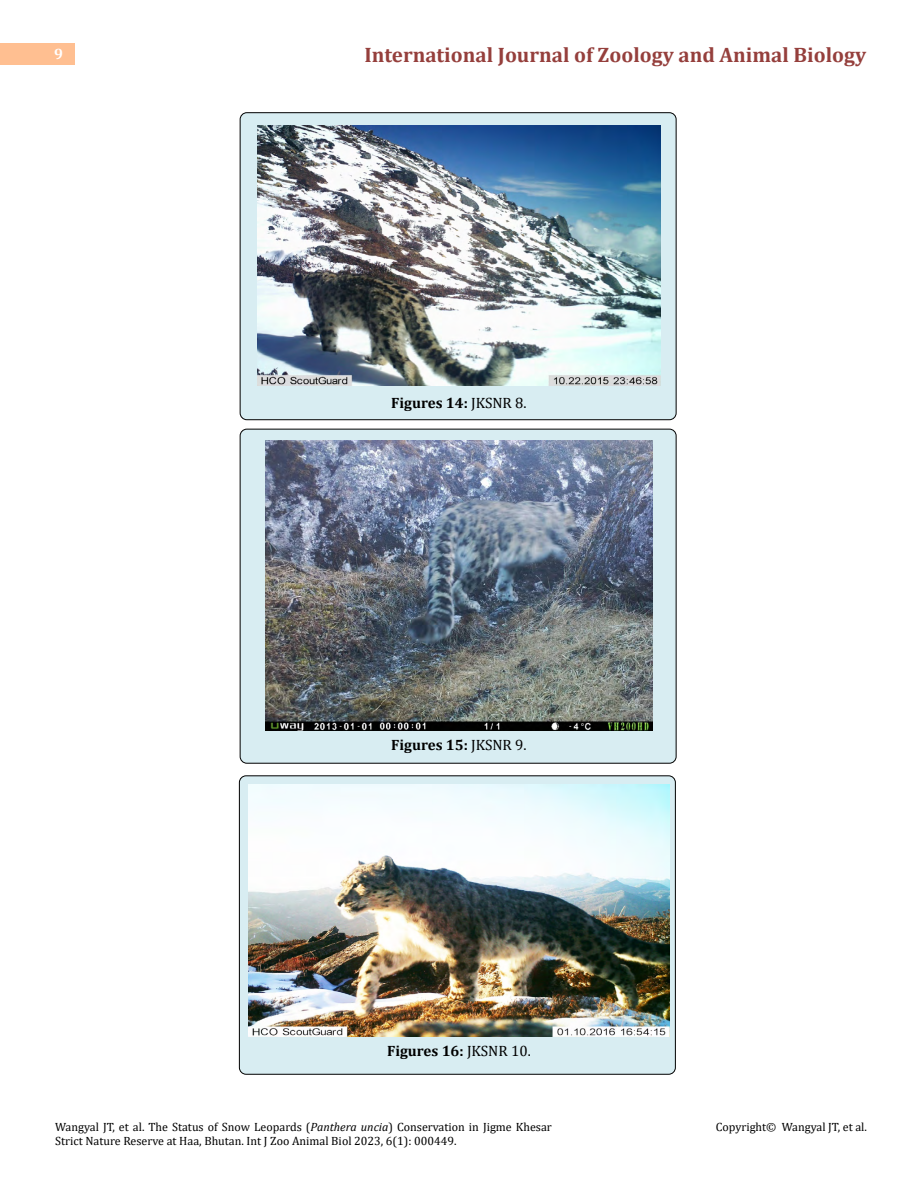
<style>
.page{position:relative;width:918px;height:1188px;background:#fff}
.page>*{position:absolute;margin:0;border:0;box-sizing:border-box;transform-origin:0 0}
.t1{font:700 21px "Cambria";color:#953f3c}
.t2{font:700 15px "Cambria";color:#000}
.t3{font:700 15px "Cambria";color:#fff}
.t4{font:12px/14.4px "Cambria";color:#000}
.s1{font-weight:400}
.s2{font-style:italic}
</style>
<div class="page">
<div style="left:0;top:43px;width:75px;height:21px;background:#ffbf91"></div>
<div style="left:239px;top:776px;width:436px;height:298px;background:#d8edf2;border-radius:7px"></div>
<div style="left:239px;top:775px;width:437px;height:300px;border:1px solid #000;border-radius:7px"></div>
<div style="left:240px;top:429px;width:436px;height:334px;background:#d8edf2;border-radius:7px"></div>
<div style="left:240px;top:429px;width:437px;height:335px;border:1px solid #000;border-radius:7px"></div>
<div style="left:240px;top:113px;width:436px;height:307px;background:#d8edf2;border-radius:7px"></div>
<div style="left:240px;top:112px;width:437px;height:308px;border:1px solid #000;border-radius:7px"></div>
<img style="left:258px;top:125px;width:402px;height:261px">
<img style="left:266px;top:441px;width:386px;height:290px">
<img style="left:248px;top:784px;width:422px;height:253px">
<p class="t3" style="left:54px;top:44px;width:10px">9</p>
<h1 class="t1" style="left:364px;top:40px;width:503px">International Journal of Zoology and Animal Biology</h1>
<p class="t2" style="left:391px;top:392px;width:137px">Figures 14: <span class="s1">JKSNR 8.</span></p>
<p class="t2" style="left:391px;top:734px;width:137px">Figures 15: <span class="s1">JKSNR 9.</span></p>
<p class="t2" style="left:387px;top:1040px;width:145px">Figures 16: <span class="s1">JKSNR 10.</span></p>
<p class="t4" style="left:55px;top:1120px;width:498px">Wangyal JT, et al. The Status of Snow Leopards (<span class="s2">Panthera uncia</span>) Conservation in Jigme Khesar<br>Strict Nature Reserve at Haa, Bhutan. Int J Zoo Animal Biol 2023, 6(1): 000449.</p>
<p class="t4" style="left:716px;top:1120px;width:153px">Copyright© Wangyal JT, et al.</p>
</div>
